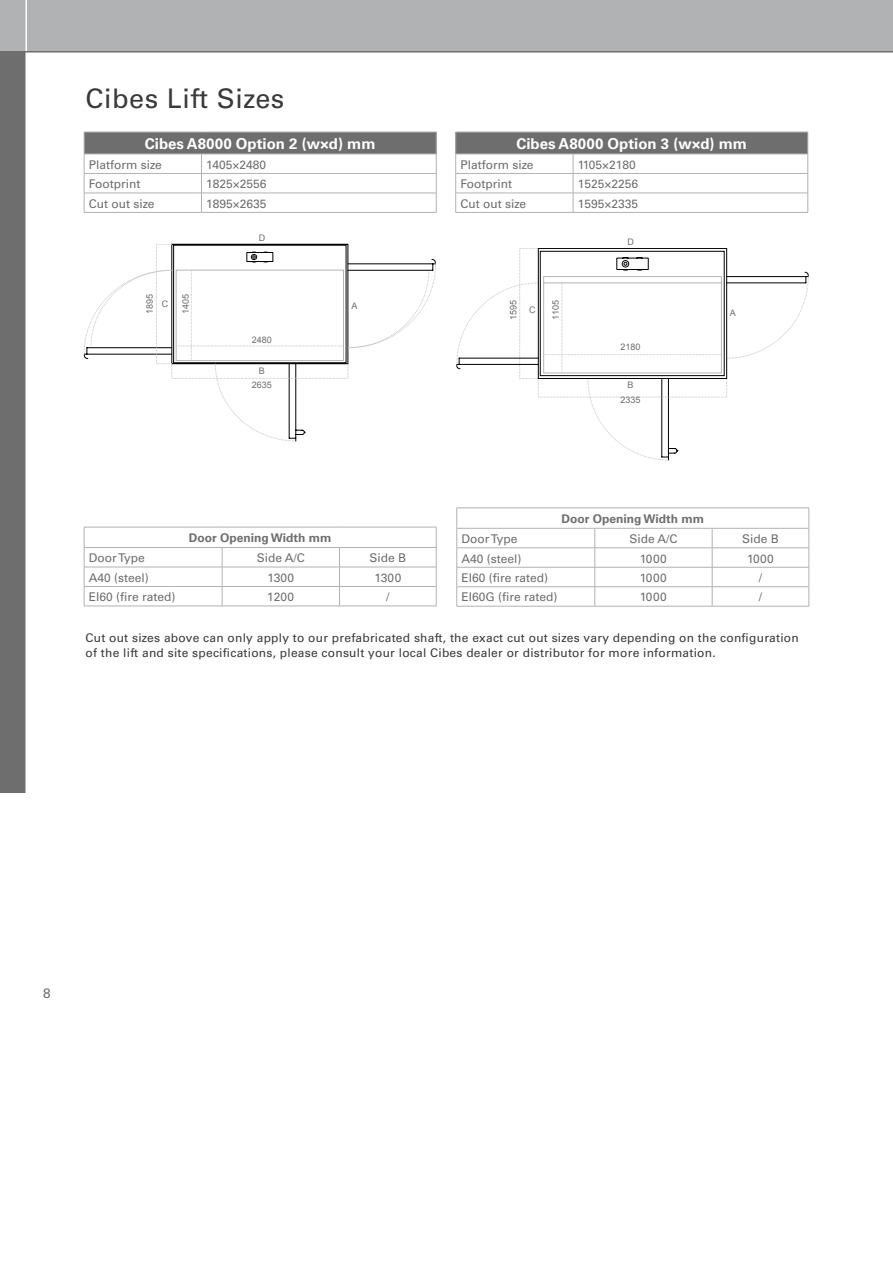
<style>
.page{position:relative;width:893px;height:1263px;background:#fff}
.page>*{position:absolute;margin:0;border:0;box-sizing:border-box;transform-origin:0 0}
.t1{font:27px "Univers LT Std";letter-spacing:.02em;color:#3a3a39}
.t2{font:700 15px "Univers LT Std";color:#fff}
.t3{font:13.5px "Univers LT Std";color:#6e6e6e}
.t4{font:12px "Univers LT Std";color:#6e6e6e}
.t5{font:12px/14.4px "Univers LT Std";letter-spacing:.02em;color:#3a3a39}
.t6{font:700 12px "Univers LT Std";color:#6e6e6e}
.t7{font:9px "Arial";color:#6e6e6e}
</style>
<div class="page">
<svg style="left:84px;top:244px;width:352px;height:197px"></svg>
<svg style="left:457px;top:248px;width:351px;height:212px"></svg>
<div style="left:0;top:0;width:893px;height:51px;background:#b1b2b3"></div>
<div style="left:0;top:51px;width:26px;height:741px;background:#6e6e6e"></div>
<hr style="left:26px;top:0;width:1px;height:1263px;background:#fff">
<hr style="left:0;top:51px;width:893px;height:2px;background:#6e6e6e">
<hr style="left:84px;top:527px;width:138px;height:1px;background:#b1b2b3">
<hr style="left:222px;top:527px;width:118px;height:1px;background:#b1b2b3">
<hr style="left:340px;top:527px;width:96px;height:1px;background:#b1b2b3">
<hr style="left:84px;top:547px;width:138px;height:1px;background:#b1b2b3">
<hr style="left:222px;top:547px;width:118px;height:1px;background:#b1b2b3">
<hr style="left:340px;top:547px;width:96px;height:1px;background:#b1b2b3">
<svg style="left:84px;top:527px;width:1px;height:79px"></svg>
<svg style="left:222px;top:548px;width:1px;height:58px"></svg>
<svg style="left:339px;top:548px;width:1px;height:58px"></svg>
<svg style="left:436px;top:527px;width:1px;height:79px"></svg>
<hr style="left:84px;top:567px;width:138px;height:1px;background:#b1b2b3">
<hr style="left:222px;top:567px;width:118px;height:1px;background:#b1b2b3">
<hr style="left:340px;top:567px;width:96px;height:1px;background:#b1b2b3">
<hr style="left:84px;top:586px;width:138px;height:1px;background:#b1b2b3">
<hr style="left:222px;top:586px;width:118px;height:1px;background:#b1b2b3">
<hr style="left:340px;top:586px;width:96px;height:1px;background:#b1b2b3">
<hr style="left:84px;top:606px;width:138px;height:1px;background:#b1b2b3">
<hr style="left:222px;top:606px;width:118px;height:1px;background:#b1b2b3">
<hr style="left:340px;top:606px;width:96px;height:1px;background:#b1b2b3">
<div style="left:84px;top:132px;width:352px;height:22px;background:#6e6e6e"></div>
<hr style="left:84px;top:132px;width:118px;height:1px;background:#b1b2b3">
<hr style="left:202px;top:132px;width:234px;height:1px;background:#b1b2b3">
<hr style="left:84px;top:154px;width:118px;height:1px;background:#b1b2b3">
<hr style="left:202px;top:154px;width:234px;height:1px;background:#b1b2b3">
<svg style="left:84px;top:132px;width:1px;height:80px"></svg>
<svg style="left:201px;top:155px;width:1px;height:57px"></svg>
<svg style="left:436px;top:132px;width:1px;height:80px"></svg>
<hr style="left:84px;top:173px;width:118px;height:1px;background:#b1b2b3">
<hr style="left:202px;top:173px;width:234px;height:1px;background:#b1b2b3">
<hr style="left:84px;top:193px;width:118px;height:1px;background:#b1b2b3">
<hr style="left:202px;top:193px;width:234px;height:1px;background:#b1b2b3">
<hr style="left:84px;top:212px;width:118px;height:1px;background:#b1b2b3">
<hr style="left:202px;top:212px;width:234px;height:1px;background:#b1b2b3">
<hr style="left:457px;top:508px;width:138px;height:1px;background:#b1b2b3">
<hr style="left:595px;top:508px;width:117px;height:1px;background:#b1b2b3">
<hr style="left:712px;top:508px;width:97px;height:1px;background:#b1b2b3">
<hr style="left:457px;top:528px;width:138px;height:1px;background:#b1b2b3">
<hr style="left:595px;top:528px;width:117px;height:1px;background:#b1b2b3">
<hr style="left:712px;top:528px;width:97px;height:1px;background:#b1b2b3">
<hr style="left:457px;top:547px;width:138px;height:1px;background:#b1b2b3">
<hr style="left:595px;top:547px;width:117px;height:1px;background:#b1b2b3">
<hr style="left:712px;top:547px;width:97px;height:1px;background:#b1b2b3">
<hr style="left:457px;top:567px;width:138px;height:1px;background:#b1b2b3">
<hr style="left:595px;top:567px;width:117px;height:1px;background:#b1b2b3">
<hr style="left:712px;top:567px;width:97px;height:1px;background:#b1b2b3">
<svg style="left:456px;top:508px;width:1px;height:98px"></svg>
<hr style="left:457px;top:586px;width:138px;height:1px;background:#b1b2b3">
<hr style="left:595px;top:586px;width:117px;height:1px;background:#b1b2b3">
<hr style="left:712px;top:586px;width:97px;height:1px;background:#b1b2b3">
<svg style="left:594px;top:528px;width:1px;height:78px"></svg>
<svg style="left:712px;top:528px;width:1px;height:78px"></svg>
<svg style="left:809px;top:508px;width:1px;height:98px"></svg>
<hr style="left:457px;top:606px;width:138px;height:1px;background:#b1b2b3">
<hr style="left:595px;top:606px;width:117px;height:1px;background:#b1b2b3">
<hr style="left:712px;top:606px;width:97px;height:1px;background:#b1b2b3">
<div style="left:456px;top:132px;width:352px;height:22px;background:#6e6e6e"></div>
<hr style="left:455px;top:132px;width:118px;height:1px;background:#b1b2b3">
<hr style="left:573px;top:132px;width:235px;height:1px;background:#b1b2b3">
<hr style="left:455px;top:154px;width:118px;height:1px;background:#b1b2b3">
<hr style="left:573px;top:154px;width:235px;height:1px;background:#b1b2b3">
<svg style="left:455px;top:132px;width:1px;height:80px"></svg>
<svg style="left:573px;top:154px;width:1px;height:58px"></svg>
<svg style="left:807px;top:132px;width:1px;height:80px"></svg>
<hr style="left:456px;top:173px;width:117px;height:1px;background:#b1b2b3">
<hr style="left:573px;top:173px;width:235px;height:1px;background:#b1b2b3">
<hr style="left:456px;top:193px;width:117px;height:1px;background:#b1b2b3">
<hr style="left:573px;top:193px;width:235px;height:1px;background:#b1b2b3">
<hr style="left:456px;top:212px;width:117px;height:1px;background:#b1b2b3">
<hr style="left:573px;top:212px;width:235px;height:1px;background:#b1b2b3">
<h1 class="t1" style="left:86px;top:83px;width:200px">Cibes Lift Sizes</h1>
<p class="t2" style="left:145px;top:135px;width:232px">Cibes A8000 Option 2 (w×d) mm</p>
<p class="t4" style="left:89px;top:157px;width:75px">Platform size</p>
<p class="t4" style="left:206px;top:157px;width:61px">1405×2480</p>
<p class="t4" style="left:89px;top:177px;width:53px">Footprint</p>
<p class="t4" style="left:206px;top:177px;width:62px">1825×2556</p>
<p class="t4" style="left:89px;top:196px;width:67px">Cut out size</p>
<p class="t4" style="left:206px;top:196px;width:62px">1895×2635</p>
<p class="t7" style="left:259px;top:232px;width:8px">D</p>
<p class="t7" style="left:144px;top:314px;width:22px;rotate:-90deg">1895</p>
<p class="t7" style="left:180px;top:314px;width:22px;rotate:-90deg">1405</p>
<p class="t7" style="left:162px;top:298px;width:8px">C</p>
<p class="t7" style="left:351px;top:300px;width:8px">A</p>
<p class="t7" style="left:252px;top:334px;width:22px">2480</p>
<p class="t7" style="left:252px;top:379px;width:22px">2635</p>
<p class="t7" style="left:259px;top:365px;width:8px">B</p>
<p class="t6" style="left:189px;top:530px;width:144px">Door Opening Width mm</p>
<p class="t4" style="left:89px;top:551px;width:58px">Door Type</p>
<p class="t4" style="left:257px;top:551px;width:50px">Side A/C</p>
<p class="t4" style="left:369px;top:551px;width:38px">Side B</p>
<p class="t4" style="left:89px;top:570px;width:62px">A40 (steel)</p>
<p class="t4" style="left:267px;top:570px;width:28px">1300</p>
<p class="t4" style="left:374px;top:570px;width:28px">1300</p>
<p class="t4" style="left:89px;top:590px;width:88px">EI60 (fire rated)</p>
<p class="t4" style="left:267px;top:590px;width:28px">1200</p>
<p class="t4" style="left:386px;top:590px;width:5px">/</p>
<p class="t2" style="left:516px;top:135px;width:232px">Cibes A8000 Option 3 (w×d) mm</p>
<p class="t4" style="left:460px;top:157px;width:75px">Platform size</p>
<p class="t4" style="left:578px;top:157px;width:59px">1105×2180</p>
<p class="t4" style="left:460px;top:177px;width:53px">Footprint</p>
<p class="t4" style="left:578px;top:177px;width:62px">1525×2256</p>
<p class="t4" style="left:460px;top:196px;width:67px">Cut out size</p>
<p class="t4" style="left:578px;top:196px;width:62px">1595×2335</p>
<p class="t7" style="left:508px;top:319px;width:22px;rotate:-90deg">1595</p>
<p class="t7" style="left:550px;top:319px;width:21px;rotate:-90deg">1105</p>
<p class="t7" style="left:529px;top:304px;width:8px">C</p>
<p class="t7" style="left:627px;top:236px;width:8px">D</p>
<p class="t7" style="left:621px;top:341px;width:22px">2180</p>
<p class="t7" style="left:627px;top:379px;width:8px">B</p>
<p class="t7" style="left:621px;top:394px;width:22px">2335</p>
<p class="t7" style="left:730px;top:307px;width:8px">A</p>
<p class="t6" style="left:562px;top:511px;width:144px">Door Opening Width mm</p>
<p class="t4" style="left:461px;top:532px;width:58px">Door Type</p>
<p class="t4" style="left:629px;top:532px;width:50px">Side A/C</p>
<p class="t4" style="left:742px;top:532px;width:38px">Side B</p>
<p class="t4" style="left:461px;top:551px;width:62px">A40 (steel)</p>
<p class="t4" style="left:640px;top:551px;width:28px">1000</p>
<p class="t4" style="left:747px;top:551px;width:28px">1000</p>
<p class="t4" style="left:461px;top:571px;width:88px">EI60 (fire rated)</p>
<p class="t4" style="left:640px;top:571px;width:28px">1000</p>
<p class="t4" style="left:759px;top:571px;width:5px">/</p>
<p class="t4" style="left:461px;top:590px;width:98px">EI60G (fire rated)</p>
<p class="t4" style="left:640px;top:590px;width:28px">1000</p>
<p class="t4" style="left:759px;top:590px;width:5px">/</p>
<p class="t5" style="left:86px;top:631px;width:715px">Cut out sizes above can only apply to our prefabricated shaft, the exact cut out sizes vary depending on the configuration of the lift and site specifications, please consult your local Cibes dealer or distributor for more information.</p>
<p class="t3" style="left:43px;top:985px;width:9px">8</p>
</div>
